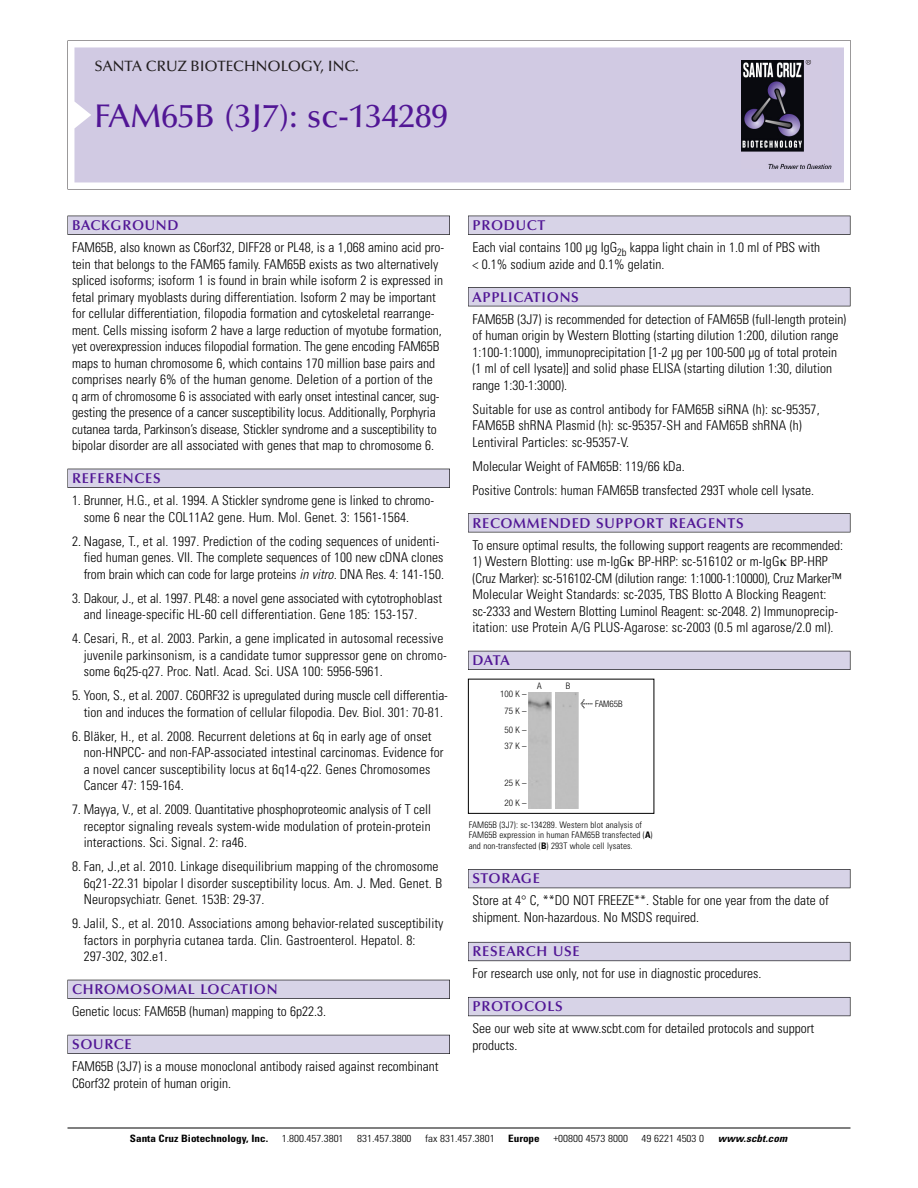
<style>
.page{position:relative;width:918px;height:1188px;background:#fff}
.page>*{position:absolute;margin:0;border:0;box-sizing:border-box;transform-origin:0 0}
.t1{font:500 33px "Optima";color:#511695}
.t2{font:500 15px "Optima";color:#231f20}
.t3{font:600 14.25px "Optima";letter-spacing:.05em;color:#511695}
.t4{font:300 condensed 13.5px/16.5px "Univers";color:#000}
.t5{font:300 condensed 10.2px "Univers";color:#000;scale:1.1 1}
.t6{font:700 condensed 10.2px "Univers";color:#000;scale:1.1 1}
.t7{font:italic 700 condensed 10.2px "Univers";letter-spacing:.005em;color:#000;scale:1.1 1}
.t8{font:300 condensed 9px/10.5px "Univers";letter-spacing:.015em;color:#000}
.t9{font:300 condensed 9px/16.5px "Helvetica Neue";color:#000;text-align:center}
.s1{font-style:italic}
.s2{font-family:"Meta Plus";font-weight:400;font-stretch:normal;font-size:10.5px}
.s3{font-weight:700}
</style>
<div class="page">
<svg style="left:68px;top:40px;width:783px;height:149px"></svg>
<div style="left:74px;top:47px;width:770px;height:135px;background:#d1cae3"></div>
<img style="left:741px;top:60px;width:90px;height:108px">
<div style="left:68px;top:216px;width:382px;height:19px;background:#525155"></div>
<div style="left:68px;top:216px;width:381px;height:18px;background:#d7d3e7"></div>
<div style="left:68px;top:469px;width:382px;height:19px;background:#515055"></div>
<div style="left:68px;top:469px;width:381px;height:18px;background:#d7d3e7"></div>
<div style="left:68px;top:980px;width:382px;height:19px;background:#525158"></div>
<div style="left:68px;top:980px;width:381px;height:18px;background:#d7d3e7"></div>
<div style="left:68px;top:1035px;width:382px;height:19px;background:#54535a"></div>
<div style="left:68px;top:1035px;width:381px;height:18px;background:#d7d3e7"></div>
<div style="left:468px;top:216px;width:382px;height:19px;background:#525155"></div>
<div style="left:468px;top:216px;width:382px;height:18px;background:#d7d3e7"></div>
<div style="left:468px;top:287px;width:382px;height:19px;background:#525155"></div>
<div style="left:468px;top:288px;width:382px;height:18px;background:#d7d3e7"></div>
<div style="left:468px;top:513px;width:382px;height:19px;background:#545357"></div>
<div style="left:468px;top:514px;width:382px;height:18px;background:#d7d3e7"></div>
<div style="left:468px;top:651px;width:382px;height:19px;background:#54535a"></div>
<div style="left:468px;top:651px;width:382px;height:18px;background:#d7d3e7"></div>
<div style="left:468px;top:869px;width:382px;height:19px;background:#535259"></div>
<div style="left:468px;top:870px;width:382px;height:18px;background:#d7d3e7"></div>
<div style="left:468px;top:942px;width:382px;height:19px;background:#66646d"></div>
<div style="left:468px;top:943px;width:382px;height:18px;background:#d7d3e7"></div>
<div style="left:468px;top:997px;width:382px;height:19px;background:#5b5961"></div>
<div style="left:468px;top:998px;width:382px;height:18px;background:#d7d3e7"></div>
<hr style="left:68px;top:1128px;width:782px;height:1px;background:#000">
<div style="left:468px;top:679px;width:186px;height:135px;border:1px solid #000"></div>
<img style="left:529px;top:692px;width:22px;height:116px">
<p class="t2" style="left:94px;top:61px;width:266px">SANTA CRUZ BIOTECHNOLOGY, INC.</p>
<h1 class="t1" style="left:94px;top:103px;width:355px">FAM65B (3J7): sc-134289</h1>
<p class="t3" style="left:72px;top:219px;width:108px">BACKGROUND</p>
<p class="t4" style="left:72px;top:240px;width:374px">FAM65B, also known as C6orf32, DIFF28 or PL48, is a 1,068 amino acid pro&shy;tein that belongs to the FAM65 family. FAM65B exists as two alternatively spliced isoforms; isoform 1 is found in brain while isoform 2 is expressed in fetal primary myoblasts during differentiation. Isoform 2 may be important for cellular differentiation, filopodia formation and cytoskeletal rearrange&shy;ment. Cells missing isoform 2 have a large reduction of myotube formation, yet overexpression induces filopodial formation. The gene encoding FAM65B maps to human chromosome 6, which contains 170 million base pairs and comprises nearly 6% of the human genome. Deletion of a portion of the<br>q arm of chromosome 6 is associated with early onset intestinal cancer, sug&shy;gesting the presence of a cancer susceptibility locus. Additionally, Porphyria cutanea tarda, Parkinson’s disease, Stickler syndrome and a susceptibility to bipolar disorder are all associated with genes that map to chromosome 6.</p>
<p class="t3" style="left:72px;top:473px;width:90px">REFERENCES</p>
<p class="t4" style="left:84px;top:493px;width:352px;text-indent:-12px">1. Brunner, H.G., et al. 1994. A Stickler syndrome gene is linked to chromo&shy;some 6 near the COL11A2 gene. Hum. Mol. Genet. 3: 1561-1564.</p>
<p class="t4" style="left:84px;top:534px;width:362px;text-indent:-12px">2. Nagase, T., et al. 1997. Prediction of the coding sequences of unidenti&shy;fied human genes. VII. The complete sequences of 100 new cDNA clones from brain which can code for large proteins <span class="s1">in vitro.</span> DNA Res. 4: 141-150.</p>
<p class="t4" style="left:84px;top:591px;width:360px;text-indent:-12px">3. Dakour, J., et al. 1997. PL48: a novel gene associated with cytotrophoblast and lineage-specific HL-60 cell differentiation. Gene 185: 153-157.</p>
<p class="t4" style="left:84px;top:631px;width:365px;text-indent:-12px">4. Cesari, R., et al. 2003. Parkin, a gene implicated in autosomal recessive juvenile parkinsonism, is a candidate tumor suppressor gene on chromo&shy;some 6q25-q27. Proc. Natl. Acad. Sci. USA 100: 5956-5961.</p>
<p class="t4" style="left:72px;top:688px;width:377px;text-align:center">5. Yoon, S., et al. 2007. C6ORF32 is upregulated during muscle cell differentia&shy;tion and induces the formation of cellular filopodia. Dev. Biol. 301: 70-81.</p>
<p class="t4" style="left:84px;top:729px;width:362px;text-indent:-12px">6. Bläker, H., et al. 2008. Recurrent deletions at 6q in early age of onset non-HNPCC- and non-FAP-associated intestinal carcinomas. Evidence for a novel cancer susceptibility locus at 6q14-q22. Genes Chromosomes Cancer 47: 159-164.</p>
<p class="t4" style="left:84px;top:802px;width:349px;text-align:justify;text-indent:-12px">7. Mayya, V., et al. 2009. Quantitative phosphoproteomic analysis of T cell receptor signaling reveals system-wide modulation of protein-protein interactions. Sci. Signal. 2: ra46.</p>
<p class="t4" style="left:84px;top:859px;width:360px;text-indent:-12px">8. Fan, J.,et al. 2010. Linkage disequilibrium mapping of the chromosome<br>6q21-22.31 bipolar I disorder susceptibility locus. Am. J. Med. Genet. B<br>Neuropsychiatr. Genet. 153B: 29-37.</p>
<p class="t4" style="left:84px;top:916px;width:361px;text-indent:-12px">9. Jalil, S., et al. 2010. Associations among behavior-related susceptibility factors in porphyria cutanea tarda. Clin. Gastroenterol. Hepatol. 8:<br>297-302, 302.e1.</p>
<p class="t3" style="left:72px;top:984px;width:207px">CHROMOSOMAL LOCATION</p>
<p class="t4" style="left:72px;top:1004px;width:256px">Genetic locus: FAM65B (human) mapping to 6p22.3.</p>
<p class="t3" style="left:72px;top:1039px;width:61px">SOURCE</p>
<p class="t4" style="left:72px;top:1059px;width:368px">FAM65B (3J7) is a mouse monoclonal antibody raised against recombinant<br>C6orf32 protein of human origin.</p>
<p class="t3" style="left:473px;top:219px;width:74px">PRODUCT</p>
<p class="t4" style="left:473px;top:240px;width:349px">Each vial contains 100 µg IgG<sub>2b</sub> kappa light chain in 1.0 ml of PBS with &lt; 0.1% sodium azide and 0.1% gelatin.</p>
<p class="t3" style="left:473px;top:291px;width:108px">APPLICATIONS</p>
<p class="t4" style="left:473px;top:312px;width:375px">FAM65B (3J7) is recommended for detection of FAM65B (full-length protein) of human origin by Western Blotting (starting dilution 1:200, dilution range 1:100-1:1000), immunoprecipitation [1-2 µg per 100-500 µg of total protein (1 ml of cell lysate)] and solid phase ELISA (starting dilution 1:30, dilution range 1:30-1:3000).</p>
<p class="t4" style="left:473px;top:402px;width:349px">Suitable for use as control antibody for FAM65B siRNA (h): sc-95357,<br>FAM65B shRNA Plasmid (h): sc-95357-SH and FAM65B shRNA (h)<br>Lentiviral Particles: sc-95357-V.</p>
<p class="t4" style="left:473px;top:455px;width:343px;line-height:24px">Molecular Weight of FAM65B: 119/66 kDa.<br>Positive Controls: human FAM65B transfected 293T whole cell lysate.</p>
<p class="t3" style="left:473px;top:517px;width:273px">RECOMMENDED SUPPORT REAGENTS</p>
<p class="t4" style="left:473px;top:538px;width:372px">To ensure optimal results, the following support reagents are recommended:</p>
<p class="t4" style="left:473px;top:554px;width:370px">1) Western Blotting: use m-IgG BP-HRP: sc-516102 or m-IgG BP-HRP (Cruz Marker): sc-516102-CM (dilution range: 1:1000-1:10000), Cruz Marker™ Molecular Weight Standards: sc-2035, TBS Blotto A Blocking Reagent: sc-2333 and Western Blotting Luminol Reagent: sc-2048. 2) Immunoprecip&shy;itation: use Protein A/G PLUS-Agarose: sc-2003 (0.5 ml agarose/2.0 ml).</p>
<p class="t3" style="left:473px;top:655px;width:39px">DATA</p>
<p class="t9" style="left:500px;top:687px;width:28px">100 K –<br>75K–</p>
<p class="t9" style="left:505px;top:723px;width:24px;line-height:15.8px;text-align:left">50K–<br>37K–</p>
<p class="t9" style="left:505px;top:775px;width:24px">25K–</p>
<p class="t9" style="left:505px;top:796px;width:24px">20K–</p>
<p class="t9" style="left:537px;top:679px;width:6px">A</p>
<p class="t9" style="left:566px;top:679px;width:6px">B</p>
<p class="t9" style="left:580px;top:696px;width:44px"><span class="s2">&lt;</span> FAM65B</p>
<p class="t8" style="left:469px;top:820px;width:185px">FAM65B (3J7): sc-134289. Western blot analysis of<br>FAM65B expression in human FAM65B transfected (<span class="s3">A</span>) and non-transfected (<span class="s3">B</span>) 293T whole cell lysates.</p>
<p class="t3" style="left:473px;top:873px;width:69px">STORAGE</p>
<p class="t4" style="left:473px;top:894px;width:358px">Store at 4° C, **DO NOT FREEZE**. Stable for one year from the date of shipment. Non-hazardous. No MSDS required.</p>
<p class="t3" style="left:473px;top:946px;width:109px">RESEARCH USE</p>
<p class="t4" style="left:473px;top:967px;width:290px">For research use only, not for use in diagnostic procedures.</p>
<p class="t3" style="left:473px;top:1001px;width:92px">PROTOCOLS</p>
<p class="t4" style="left:473px;top:1022px;width:343px">See our web site at www.scbt.com for detailed protocols and support products.</p>
<p class="t6" style="left:130px;top:1135px;width:127px">Santa Cruz Biotechnology, Inc.</p>
<p class="t5" style="left:282px;top:1135px;width:58px">1.800.457.3801</p>
<p class="t5" style="left:357px;top:1135px;width:51px">831.457.3800</p>
<p class="t5" style="left:425px;top:1135px;width:65px">fax 831.457.3801</p>
<p class="t6" style="left:508px;top:1135px;width:30px">Europe</p>
<p class="t5" style="left:553px;top:1135px;width:69px">+00800 4573 8000</p>
<p class="t5" style="left:642px;top:1135px;width:58px">49 6221 4503 0</p>
<p class="t7" style="left:718px;top:1135px;width:64px">www.scbt.com</p>
</div>
